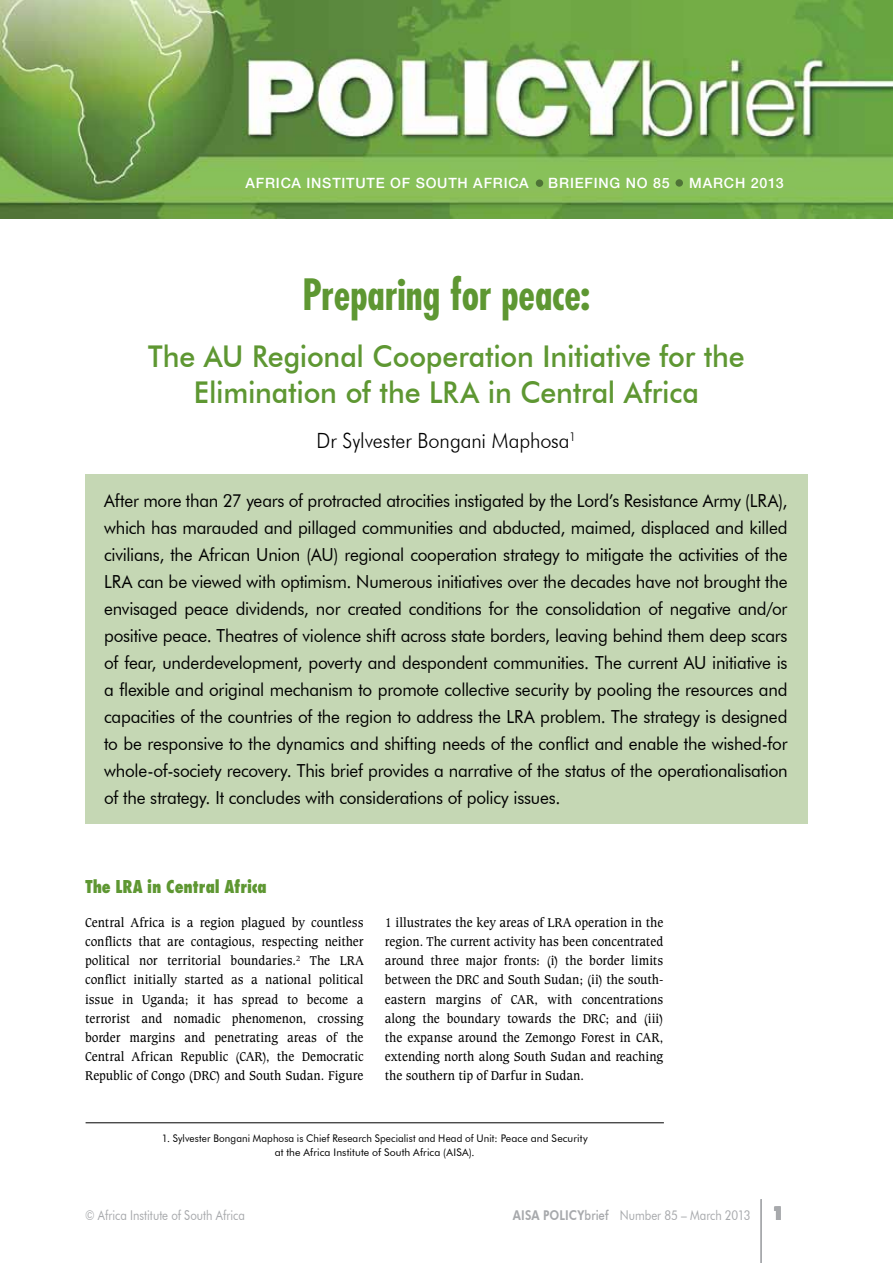
<style>
.page{position:relative;width:893px;height:1263px;background:#fff}
.page>*{position:absolute;margin:0;border:0;box-sizing:border-box;transform-origin:0 0}
.t1{font:700 condensed 42px "Futura";color:#5e9732;scale:.95 1}
.t2{font:500 30px/36px "Futura BT";letter-spacing:-.005em;color:#5e9732;text-align:center;scale:.95 1}
.t3{font:300 21px "Futura BT";letter-spacing:-.005em;color:#000;scale:.95 1}
.t4{font:18px/27px "Futura BT";letter-spacing:-.015em;color:#000;text-align:justify;scale:.95 1}
.t5{font:800 condensed 17.25px "Futura";letter-spacing:-.01em;color:#5e9732;scale:.95 1}
.t6{font:500 14.25px "Helvetica Neue";letter-spacing:.055em;color:#fff}
.t7{font:13.5px/19.2px "Caxton BT";letter-spacing:-.005em;color:#000;text-align:justify;scale:.95 1}
.t8{font:13.5px "Futura BT";color:#a7a9ac;scale:.85 1}
.t9{font:10.5px/13.5px "Futura BT";letter-spacing:.01em;color:#000;text-align:center;scale:.95 1}
.s1{font-weight:800}
.s2{font-weight:500}
.s3{font-family:"Futura";font-weight:800;font-size:18px}
</style>
<div class="page">
<div style="left:85px;top:474px;width:723px;height:350px;background:#c5d7b4"></div>
<hr style="left:761px;top:1199px;width:1px;height:64px;background:#a7a9ac">
<img style="left:0;top:0;width:893px;height:219px">
<hr style="left:86px;top:1122px;width:578px;height:1px;background:#000">
<div style="left:536px;top:179px;width:7px;height:8px;background:#4e7336;border-radius:50%"></div>
<div style="left:675px;top:179px;width:8px;height:8px;background:#4e7336;border-radius:50%"></div>
<p class="t6" style="left:246px;top:174px;width:285px">AFRICA INSTITUTE OF SOUTH AFRICA</p>
<p class="t6" style="left:548px;top:174px;width:20px">BRIEFIN</p>
<p class="t6" style="left:609px;top:174px;width:62px">G NO 85</p>
<p class="t6" style="left:689px;top:174px;width:96px">MARCH 2013</p>
<h1 class="t1" style="left:303px;top:267px;width:304px">Preparing for peace:</h1>
<h2 class="t2" style="left:148px;top:338px;width:629px">The AU Regional Cooperation Initiative for the<br>Elimination of the LRA in Central Africa</h2>
<p class="t3" style="left:317px;top:428px;width:275px">Dr Sylvester Bongani Maphosa<sup>1</sup></p>
<p class="t4" style="left:104px;top:487px;width:721px">After more than 27 years of protracted atrocities instigated by the Lord’s Resistance Army (LRA), which has marauded and pillaged communities and abducted, maimed, displaced and killed civilians, the African Union (AU) regional cooperation strategy to mitigate the activities of the LRA can be viewed with optimism. Numerous initiatives over the decades have not brought the envisaged peace dividends, nor created conditions for the consolidation of negative and/or positive peace. Theatres of violence shift across state borders, leaving behind them deep scars of fear, underdevelopment, poverty and despondent communities. The current AU initiative is a flexible and original mechanism to promote collective security by pooling the resources and capacities of the countries of the region to address the LRA problem. The strategy is designed to be responsive to the dynamics and shifting needs of the conflict and enable the wished-for whole-of-society recovery. This brief provides a narrative of the status of the operationalisation of the strategy. It concludes with considerations of policy issues.</p>
<p class="t5" style="left:85px;top:876px;width:193px">The LRA in Central Africa</p>
<p class="t7" style="left:85px;top:913px;width:295px">Central Africa is a region plagued by countless conflicts that are contagious, respecting neither political nor territorial boundaries.<sup>2</sup> The LRA conflict initially started as a national political issue in Uganda; it has spread to become a terrorist and nomadic phenomenon, crossing border margins and penetrating areas of the Central African Republic (CAR), the Democratic Republic of Congo (DRC) and South Sudan. Figure</p>
<p class="t7" style="left:385px;top:913px;width:295px">1 illustrates the key areas of LRA operation in the region. The current activity has been concentrated around three major fronts: (i) the border limits between the DRC and South Sudan; (ii) the south&shy;eastern margins of CAR, with concentrations along the boundary towards the DRC; and (iii) the expanse around the Zemongo Forest in CAR, extending north along South Sudan and reaching the southern tip of Darfur in Sudan.</p>
<p class="t9" style="left:162px;top:1131px;width:450px">1. Sylvester Bongani Maphosa is Chief Research Specialist and Head of Unit: Peace and Security at the Africa Institute of South Africa (AISA).</p>
<p class="t8" style="left:85px;top:1207px;width:190px">© Africa Institute of South Africa</p>
<p class="t8" style="left:513px;top:1207px;width:321px"><span class="s1">AISA POLICY</span><span class="s2">brief</span> Number 85 – March 2013 <span class="s3">1</span></p>
</div>
